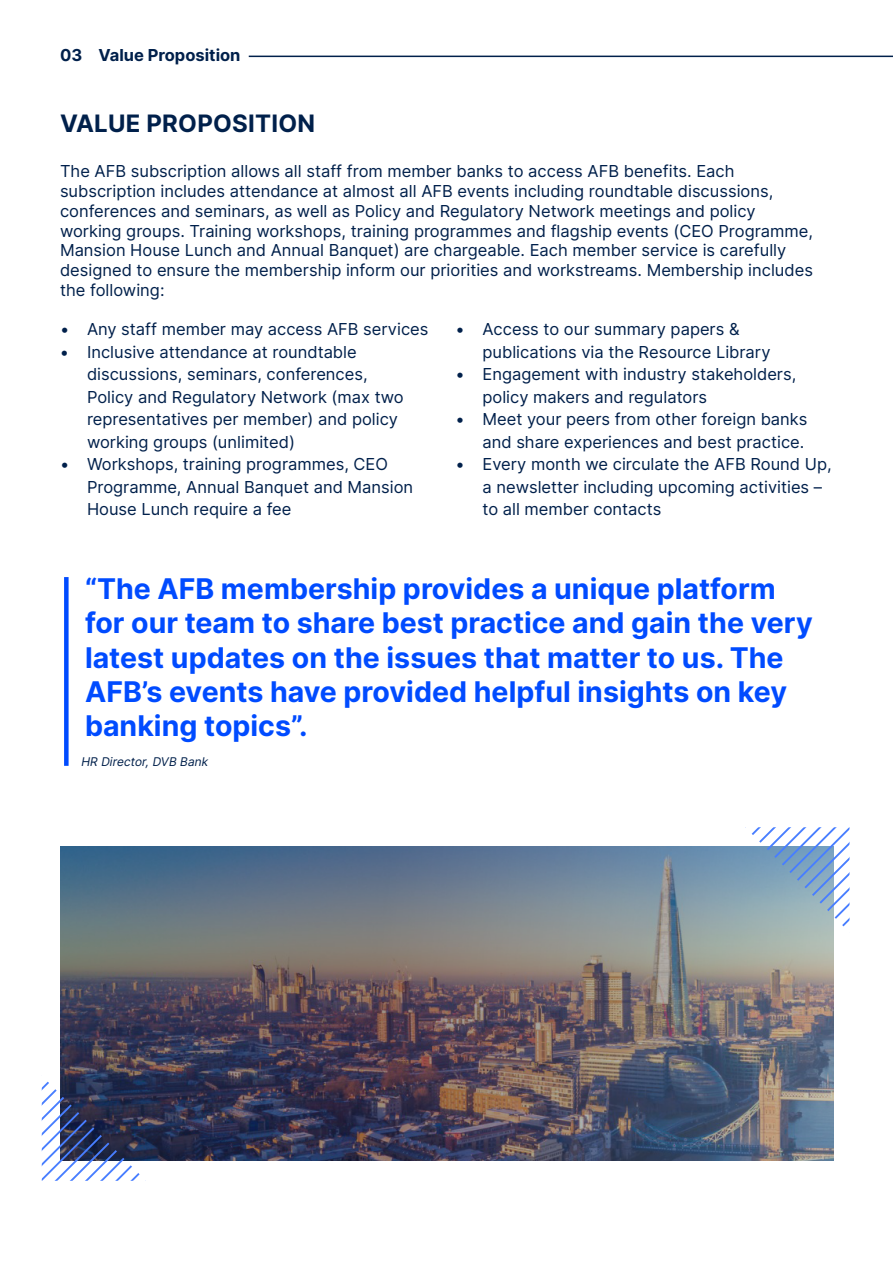
<style>
.page{position:relative;width:893px;height:1263px;background:#fff}
.page>*{position:absolute;margin:0;border:0;box-sizing:border-box;transform-origin:0 0}
.t1{font:700 28.5px/34.2px "Inter";color:#004bff}
.t2{font:700 24px "Inter";letter-spacing:.01em;color:#00204b}
.t3{font:16.5px/22.5px "Inter";color:#00204b}
.t4{font:700 16.5px "Inter";color:#00204b}
.t5{font:italic 12px "Inter";color:#00204b}
</style>
<div class="page">
<img style="left:60px;top:846px;width:773px;height:314px">
<svg style="left:745px;top:827px;width:104px;height:105px"></svg>
<svg style="left:42px;top:1075px;width:104px;height:106px"></svg>
<hr style="left:249px;top:56px;width:644px;height:1px;background:#00204b">
<div style="left:64px;top:577px;width:5px;height:189px;background:#004bff"></div>
<p class="t4" style="left:60px;top:43px;width:182px">03 Value Proposition</p>
<h2 class="t2" style="left:60px;top:106px;width:257px">VALUE PROPOSITION</h2>
<p class="t3" style="left:60px;top:161px;width:754px;line-height:19.8px">The AFB subscription allows all staff from member banks to access AFB benefits. Each subscription includes attendance at almost all AFB events including roundtable discussions, conferences and seminars, as well as Policy and Regulatory Network meetings and policy working groups. Training workshops, training programmes and flagship events (CEO Programme, Mansion House Lunch and Annual Banquet) are chargeable. Each member service is carefully designed to ensure the membership inform our priorities and workstreams. Membership includes the following:</p>
<p class="t3" style="left:60px;top:318px;width:370px">• Any staff member may access AFB services</p>
<p class="t3" style="left:87px;top:340px;width:318px;text-indent:-27px">• Inclusive attendance at roundtable discussions, seminars, conferences, Policy and Regulatory Network (max two representatives per member) and policy working groups (unlimited)</p>
<p class="t3" style="left:87px;top:453px;width:328px;text-indent:-27px">• Workshops, training programmes, CEO<br>Programme, Annual Banquet and Mansion<br>House Lunch require a fee</p>
<p class="t3" style="left:482px;top:318px;width:290px;text-indent:-27px">• Access to our summary papers &amp; publications via the Resource Library</p>
<p class="t3" style="left:482px;top:363px;width:315px;text-indent:-27px">• Engagement with industry stakeholders, policy makers and regulators</p>
<p class="t3" style="left:455px;top:408px;width:354px;text-align:right">• Meet your peers from other foreign banks and share experiences and best practice.</p>
<p class="t3" style="left:482px;top:453px;width:351px;text-indent:-27px">• Every month we circulate the AFB Round Up, a newsletter including upcoming activities – to all member contacts</p>
<h1 class="t1" style="left:85px;top:571px;width:729px">“The AFB membership provides a unique platform for our team to share best practice and gain the very latest updates on the issues that matter to us. The AFB’s events have provided helpful insights on key banking topics”.</h1>
<p class="t5" style="left:81px;top:753px;width:131px">HR Director,DVB Bank</p>
</div>
